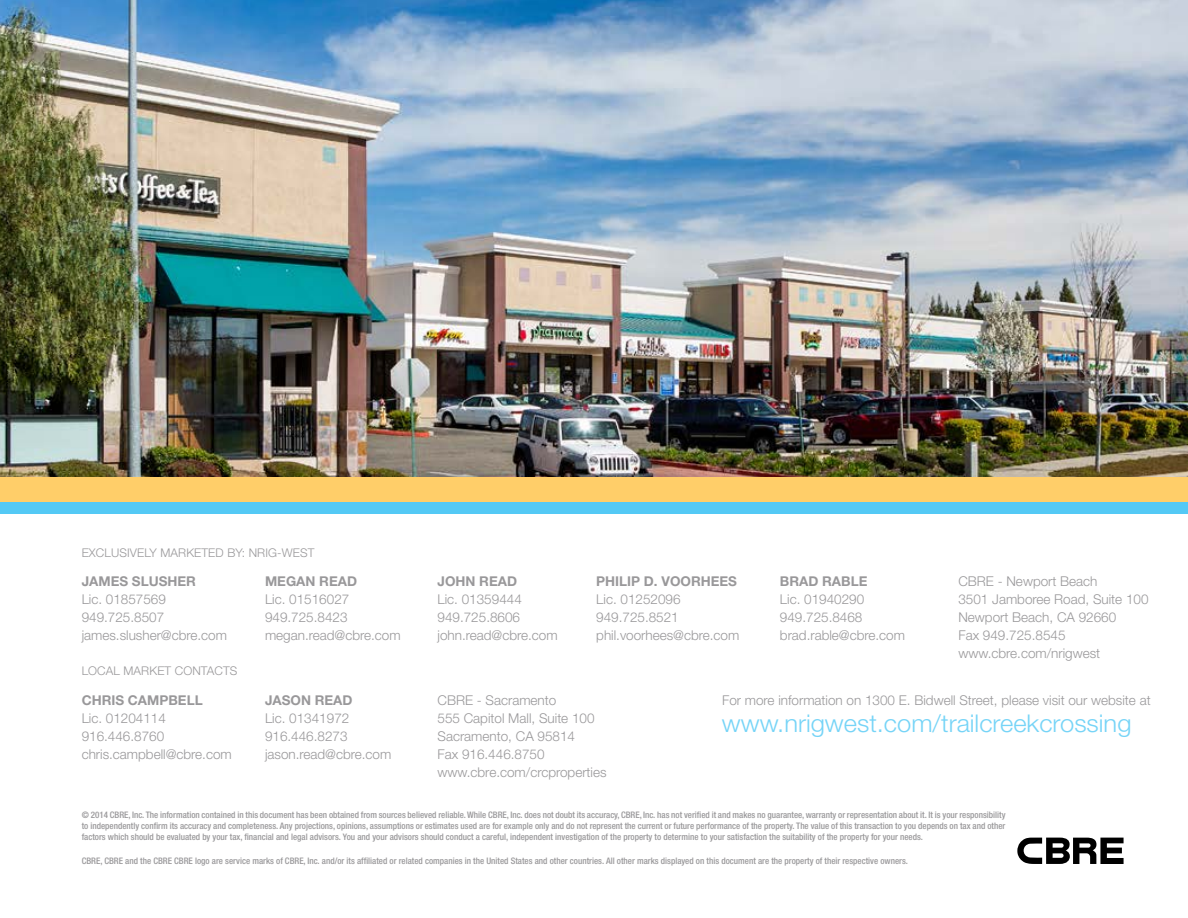
<style>
.page{position:relative;width:1188px;height:918px;background:#fff}
.page>*{position:absolute;margin:0;border:0;box-sizing:border-box;transform-origin:0 0}
.t1{font:300 24.45px "Helvetica Neue LT Std";color:#76d4f7;scale:1.04 1}
.t2{font:300 13.5px/18px "Helvetica Neue LT Std";color:#99989a}
.t3{font:700 13.5px "Helvetica Neue LT Std";color:#99989a}
.t4{font:300 12px "Helvetica Neue LT Std";letter-spacing:.01em;color:#99989a}
.t5{font:500 condensed 9px/10.8px "Helvetica Neue LT Std";color:#99989a;text-align:justify}
</style>
<div class="page">
<img style="left:0;top:0;width:1188px;height:477px">
<div style="left:0;top:477px;width:1188px;height:26px;background:#ffce69"></div>
<div style="left:0;top:503px;width:1188px;height:11px;background:#54c9f5"></div>
<svg style="left:1017px;top:838px;width:107px;height:26px"></svg>
<h3 class="t4" style="left:82px;top:545px;width:234px">Exclusively Mar keted By: NRIG-West</h3>
<h2 class="t3" style="left:82px;top:573px;width:116px">JAMES SLUSHER</h2>
<h2 class="t2" style="left:82px;top:590px;width:147px">Lic. 01857569<br>949.725.8507 james.slusher@cbre.com</h2>
<h3 class="t4" style="left:82px;top:663px;width:25px">Local</h3>
<h3 class="t4" style="left:124px;top:663px;width:10px">mar</h3>
<h3 class="t4" style="left:149px;top:663px;width:88px">ket contacts</h3>
<h2 class="t3" style="left:82px;top:692px;width:123px">CHRIS CAMPBELL</h2>
<h2 class="t2" style="left:82px;top:709px;width:152px">Lic. 01204114<br>916.446.8760 chris.campbell@cbre.com</h2>
<h2 class="t3" style="left:265px;top:573px;width:93px">MEGAN READ</h2>
<h2 class="t2" style="left:265px;top:590px;width:137px">Lic. 01516027<br>949.725.8423 megan.read@cbre.com</h2>
<h2 class="t3" style="left:265px;top:692px;width:60px">JASO N READ</h2>
<h2 class="t2" style="left:265px;top:709px;width:128px">Lic. 01341972<br>916.446.8273 jason.read@cbre.com</h2>
<h2 class="t3" style="left:438px;top:573px;width:81px">JOHN READ</h2>
<h2 class="t2" style="left:438px;top:590px;width:122px">Lic. 01359444<br>949.725.8606 john.read@cbre.com</h2>
<h2 class="t3" style="left:596px;top:573px;width:76px">PHILIP D. VOO</h2>
<h2 class="t3" style="left:691px;top:573px;width:48px">RHEES</h2>
<h2 class="t2" style="left:596px;top:590px;width:145px">Lic. 01252096<br>949.725.8521 phil.voorhees@cbre.com</h2>
<h2 class="t3" style="left:780px;top:573px;width:89px">BRAD RABLE</h2>
<h2 class="t2" style="left:780px;top:590px;width:127px">Lic. 01940290<br>949.725.8468 brad.rable@cbre.com</h2>
<h2 class="t2" style="left:958px;top:572px;width:192px">CBRE - Newport Beach<br>3501 Jamboree Road, Suite 100<br>Newport Beach, CA 92660<br>Fax 949.725.8545 www.cbre.com/nrigwest</h2>
<h2 class="t2" style="left:438px;top:691px;width:171px">CBRE - Sacramento<br>555 Capitol Mall, Suite 100<br>Sacramento, CA 95814<br>Fax 916.446.8750 www.cbre.com/crcproperties</h2>
<h2 class="t2" style="left:722px;top:691px;width:430px">For more information on 1300 E. Bidwell Street, please visit our website at</h2>
<h1 class="t1" style="left:722px;top:708px;width:395px">www.nrigwest.com/trailcreekcrossing</h1>
<p class="t5" style="left:82px;top:809px;width:925px">© 2014 CBRE, Inc. The information contained in this document has been obtained from sources believed reliable. While CBRE, Inc. does not doubt its accuracy, CBRE, Inc. has not verified it and makes no guarantee, warranty or representation about it. It is your responsibility to independently confirm its accuracy and completeness. Any projections, opinions, assumptions or estimates used are for example only and do not represent the current or future performance of the property. The value of this transaction to you depends on tax and other factors which should be evaluated by your tax, financial and legal advisors. You and your advisors should conduct a careful, independent investigation of the property to determine to your satisfaction the suitability of the property for your needs.</p>
<p class="t5" style="left:82px;top:855px;width:828px">CBRE, CBRE and the CBRE CBRE logo are service marks of CBRE, Inc. and/or its affiliated or related companies in the United States and other countries. All other marks displayed on this document are the property of their respective owners.</p>
</div>
